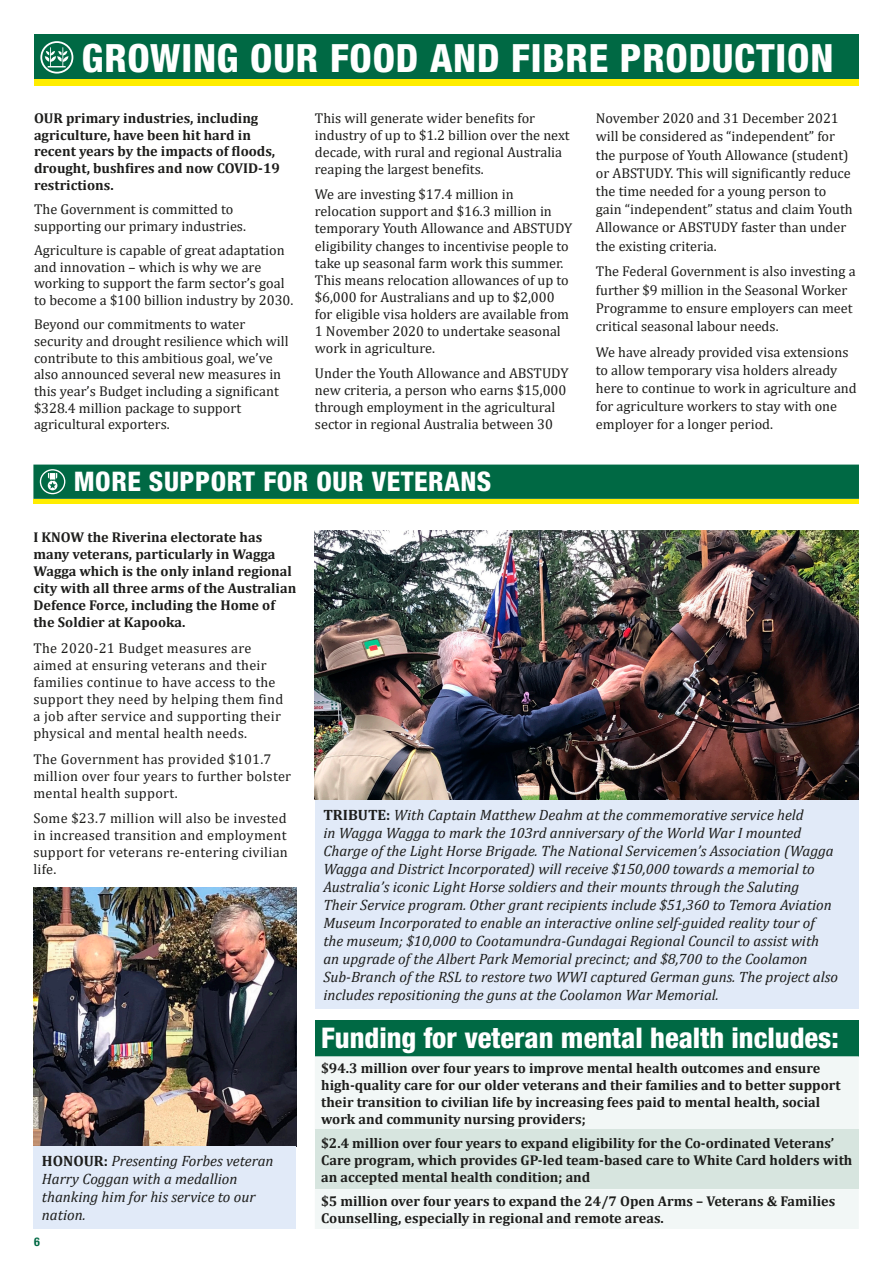
<style>
.page{position:relative;width:893px;height:1263px;background:#fff}
.page>*{position:absolute;margin:0;border:0;box-sizing:border-box;transform-origin:0 0}
.t1{font:800 condensed 39px "Helvetica Neue LT Std";letter-spacing:.02em;color:#fff}
.t2{font:800 condensed 28.5px "Helvetica Neue LT Std";color:#fff}
.t3{font:800 condensed 27px "Helvetica Neue LT Std";letter-spacing:.02em;color:#fff}
.t4{font:italic 15px/18px "Cambria";color:#1d1d1b}
.t5{font:14.25px/17.1px "Cambria";color:#1d1d1b}
.t6{font:700 14.25px/17.2px "Cambria";color:#1d1d1b}
.t7{font:14.25px/17.1px "Cambria";letter-spacing:.02em;color:#1d1d1b}
.t8{font:700 condensed 12px "Helvetica Neue LT Std";color:#006944}
.s1{font-weight:700;font-style:normal}
</style>
<div class="page">
<div style="left:34px;top:34px;width:825px;height:45px;background:#006944"></div>
<div style="left:34px;top:79px;width:825px;height:6px;background:#ffed00"></div>
<div style="left:40px;top:41px;width:33px;height:33px;border:2px solid #fff;border-radius:50%"></div>
<svg style="left:45px;top:47px;width:23px;height:20px"></svg>
<hr style="left:33px;top:499px;width:826px;height:4px;background:#ffed00">
<div style="left:33px;top:465px;width:826px;height:34px;background:#006944"></div>
<div style="left:40px;top:469px;width:25px;height:25px;border:1px solid #fff;border-radius:50%"></div>
<img style="left:315px;top:531px;width:544px;height:269px">
<div style="left:315px;top:800px;width:544px;height:208px;background:#e1eaf8"></div>
<div style="left:315px;top:1020px;width:544px;height:36px;background:#006944"></div>
<div style="left:315px;top:1056px;width:544px;height:173px;background:#f2f7f6"></div>
<div style="left:315px;top:1129px;width:544px;height:60px;background:#d7e5df"></div>
<img style="left:33px;top:887px;width:264px;height:259px">
<div style="left:33px;top:1146px;width:263px;height:83px;background:#e1eaf8"></div>
<h1 class="t1" style="left:82px;top:34px;width:753px">GROWING OUR FOOD AND FIBRE PRODUCTION</h1>
<p class="t6" style="left:34px;top:109px;width:247px;line-height:16.6px">OUR primary industries, including agriculture, have been hit hard in recent years by the impacts of floods, drought, bushfires and now COVID-19 restrictions.</p>
<p class="t5" style="left:34px;top:201px;width:213px;line-height:16.6px">The Government is committed to supporting our primary industries.</p>
<p class="t5" style="left:34px;top:242px;width:261px;line-height:16.6px">Agriculture is capable of great adaptation and innovation – which is why we are working to support the farm sector’s goal to become a $100 billion industry by 2030.</p>
<p class="t5" style="left:34px;top:316px;width:256px;line-height:16.6px">Beyond our commitments to water security and drought resilience which will contribute to this ambitious goal, we’ve also announced several new measures in this year’s Budget including a significant $328.4 million package to support agricultural exporters.</p>
<p class="t5" style="left:315px;top:110px;width:256px">This will generate wider benefits for industry of up to $1.2 billion over the next decade, with rural and regional Australia reaping the largest benefits.</p>
<p class="t5" style="left:315px;top:186px;width:259px">We are investing $17.4 million in relocation support and $16.3 million in temporary Youth Allowance and ABSTUDY eligibility changes to incentivise people to take up seasonal farm work this summer.<br>This means relocation allowances of up to $6,000 for Australians and up to $2,000 for eligible visa holders are available from 1 November 2020 to undertake seasonal work in agriculture.</p>
<p class="t5" style="left:315px;top:365px;width:255px">Under the Youth Allowance and ABSTUDY new criteria, a person who earns $15,000 through employment in the agricultural sector in regional Australia between 30</p>
<h3 class="t3" style="left:74px;top:465px;width:419px">MORE SUPPORT FOR OUR VETERANS</h3>
<p class="t5" style="left:596px;top:109px;width:258px;line-height:18.1px">November 2020 and 31 December 2021 will be considered as “independent” for the purpose of Youth Allowance (student) or ABSTUDY. This will significantly reduce the time needed for a young person to gain “independent” status and claim Youth Allowance or ABSTUDY faster than under the existing criteria.</p>
<p class="t5" style="left:596px;top:262px;width:261px;line-height:18.1px">The Federal Government is also investing a further $9 million in the Seasonal Worker Programme to ensure employers can meet critical seasonal labour needs.</p>
<p class="t5" style="left:596px;top:343px;width:262px;line-height:18.1px">We have already provided visa extensions to allow temporary visa holders already here to continue to work in agriculture and for agriculture workers to stay with one employer for a longer period.</p>
<p class="t6" style="left:33px;top:528px;width:264px">I KNOW the Riverina electorate has many veterans, particularly in Wagga Wagga which is the only inland regional city with all three arms of the Australian Defence Force, including the Home of the Soldier at Kapooka.</p>
<p class="t7" style="left:33px;top:639px;width:251px">The 2020-21 Budget measures are aimed at ensuring veterans and their families continue to have access to the support they need by helping them find a job after service and supporting their physical and mental health needs.</p>
<p class="t7" style="left:33px;top:751px;width:259px">The Government has provided $101.7 million over four years to further bolster mental health support.</p>
<p class="t5" style="left:33px;top:809px;width:256px;text-align:justify">Some $23.7 million will also be invested in increased transition and employment support for veterans re-entering civilian life.</p>
<p class="t4" style="left:42px;top:1152px;width:233px"><span class="s1">HONOUR:</span> Presenting Forbes veteran<br>Harry Coggan with a medallion thanking him for his service to our nation.</p>
<p class="t8" style="left:34px;top:1234px;width:7px">6</p>
<p class="t4" style="left:323px;top:805px;width:516px"><span class="s1">TRIBUTE:</span> With Captain Matthew Deahm at the commemorative service held<br>in Wagga Wagga to mark the 103rd anniversary of the World War I mounted Charge of the Light Horse Brigade. The National Servicemen’s Association (Wagga Wagga and District Incorporated) will receive $150,000 towards a memorial to Australia’s iconic Light Horse soldiers and their mounts through the Saluting<br>Their Service program. Other grant recipients include $51,360 to Temora Aviation Museum Incorporated to enable an interactive online self-guided reality tour of the museum; $10,000 to Cootamundra-Gundagai Regional Council to assist with an upgrade of the Albert Park Memorial precinct; and $8,700 to the Coolamon Sub-Branch of the RSL to restore two WWI captured German guns. The project also includes repositioning the guns at the Coolamon War Memorial.</p>
<h2 class="t2" style="left:321px;top:1020px;width:519px">Funding for veteran mental health includes:</h2>
<p class="t6" style="left:321px;top:1059px;width:521px">$94.3 million over four years to improve mental health outcomes and ensure high-quality care for our older veterans and their families and to better support their transition to civilian life by increasing fees paid to mental health, social work and community nursing providers;</p>
<p class="t6" style="left:321px;top:1134px;width:533px">$2.4 million over four years to expand eligibility for the Co-ordinated Veterans’<br>Care program, which provides GP-led team-based care to White Card holders with an accepted mental health condition; and</p>
<p class="t6" style="left:321px;top:1192px;width:516px">$5 million over four years to expand the 24/7 Open Arms – Veterans &amp; Families<br>Counselling, especially in regional and remote areas.</p>
</div>
